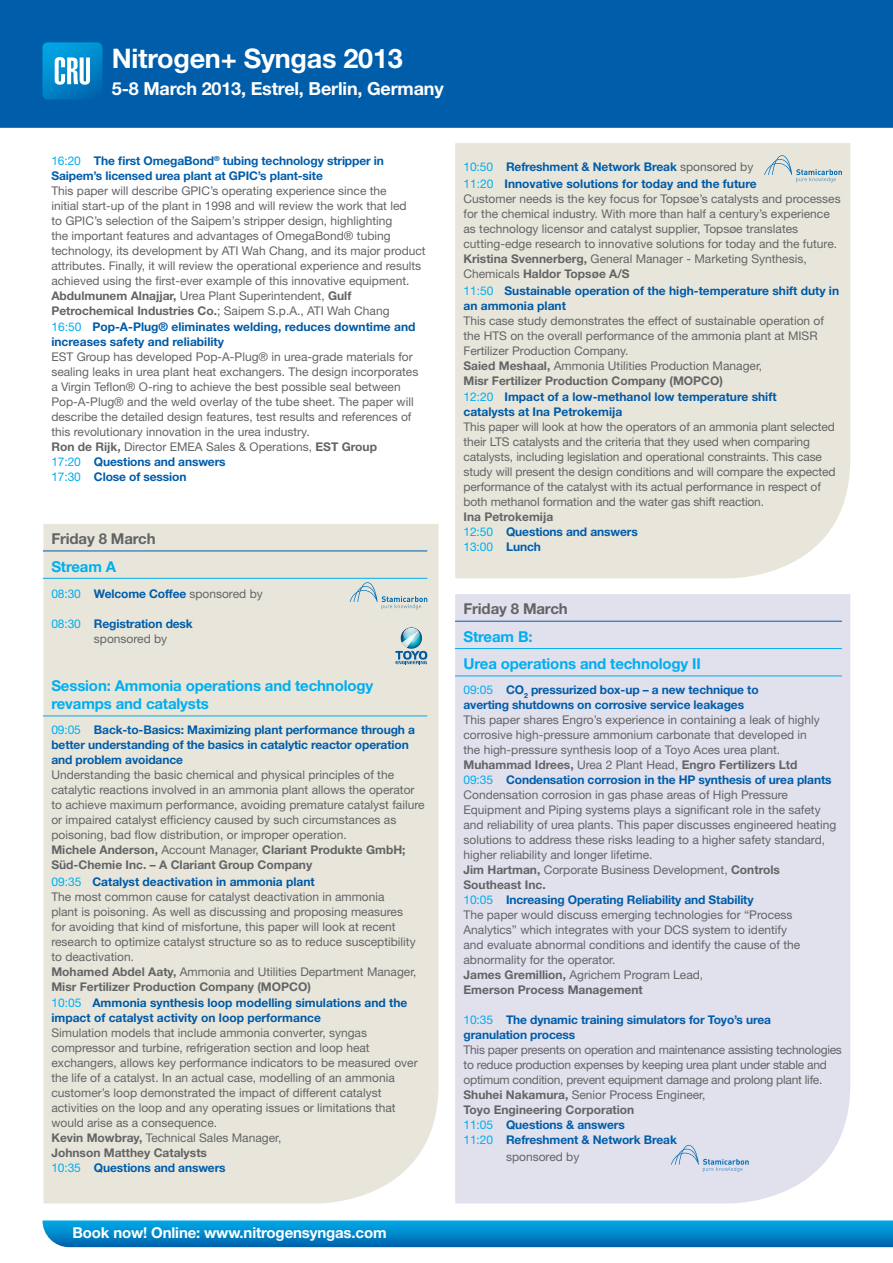
<style>
.page{position:relative;width:893px;height:1263px;background:#fff}
.page>*{position:absolute;margin:0;border:0;box-sizing:border-box;transform-origin:0 0}
.t1{font:700 27px "Helvetica Neue LT";letter-spacing:-.01em;color:#fff}
.t2{font:700 18px "Helvetica Neue LT";letter-spacing:-.01em;color:#fff}
.t3{font:700 15px/18px "Helvetica Neue LT";letter-spacing:-.01em;color:#00aeef}
.t4{font:700 15px "Helvetica Neue LT";letter-spacing:-.01em;color:#fff}
.t5{font:700 15px "Helvetica Neue LT";letter-spacing:-.01em;color:#636466}
.t6{font:12px/15px "Helvetica Neue LT";color:#636466}
.t7{font:700 12px/15px "Helvetica Neue LT";letter-spacing:-.01em;color:#005daa}
.t8{font:700 12px/15px "Helvetica Neue LT";color:#005aa6}
.t9{font:12px/15px "Helvetica Neue LT";letter-spacing:-.02em;color:#636466}
.s1{font-weight:400;color:#00aeef}
.s2{font-weight:700}
.s3{color:#00aeef}
.s4{font-weight:700;color:#005daa}
.s5{font-weight:400;color:#636466}
.s6{font-weight:700;color:#005aa6}
.s7{color:#005daa}
.s8{color:#636466}
</style>
<div class="page">
<svg style="left:43px;top:1220px;width:850px;height:27px;background:#0689cb"></svg>
<div style="left:0;top:0;width:893px;height:128px;background:#005daa"></div>
<div style="left:43px;top:524px;width:396px;height:679px;background:#e8e6db"></div>
<div style="left:455px;top:143px;width:395px;height:435px;background:#e8e6db"></div>
<div style="left:455px;top:594px;width:395px;height:609px;background:#e1e0ed"></div>
<svg style="left:43px;top:42px;width:59px;height:57px;background:#2f9dd3"></svg>
<hr style="left:43px;top:551px;width:384px;height:1px;background:#005daa">
<hr style="left:43px;top:578px;width:384px;height:1px;background:#00aeef">
<hr style="left:43px;top:715px;width:384px;height:1px;background:#00aeef">
<svg style="left:350px;top:582px;width:77px;height:27px;background:#d0d9d7"></svg>
<svg style="left:395px;top:627px;width:32px;height:37px"></svg>
<hr style="left:455px;top:621px;width:387px;height:1px;background:#005daa">
<hr style="left:455px;top:648px;width:387px;height:1px;background:#00aeef">
<hr style="left:455px;top:675px;width:387px;height:1px;background:#00aeef">
<svg style="left:764px;top:155px;width:78px;height:27px;background:#d0d9d7"></svg>
<svg style="left:671px;top:1145px;width:78px;height:27px;background:#cad4e7"></svg>
<h1 class="t1" style="left:112px;top:42px;width:292px">Nitrogen+ Syngas 2013</h1>
<h2 class="t2" style="left:112px;top:77px;width:333px">5-8 March 2013, Estrel, Berlin, Germany</h2>
<p class="t7" style="left:51px;top:153px;width:334px"><span class="s1">16:20</span> The first OmegaBond<sup>®</sup> tubing technology stripper in<br>Saipem’s licensed urea plant at GPIC’s plant-site</p>
<p class="t6" style="left:51px;top:183px;width:376px">This paper will describe GPIC’s operating experience since the<br>initial start-up of the plant in 1998 and will review the work that led<br>to GPIC’s selection of the Saipem’s stripper design, highlighting<br>the important features and advantages of OmegaBond® tubing technology, its development by ATI Wah Chang, and its major product attributes. Finally, it will review the operational experience and results achieved using the first-ever example of this innovative equipment.<br><span class="s2">Abdulmunem Alnajjar,</span> Urea Plant Superintendent, <span class="s2">Gulf Petrochemical Industries Co.</span>; Saipem S.p.A., ATI Wah Chang</p>
<p class="t8" style="left:51px;top:319px;width:366px"><span class="s1">16:50</span> Pop-A-Plug® eliminates welding, reduces downtime and increases safety and reliability</p>
<p class="t6" style="left:51px;top:349px;width:368px">EST Group has developed Pop-A-Plug® in urea-grade materials for sealing leaks in urea plant heat exchangers. The design incorporates a Virgin Teflon® O-ring to achieve the best possible seal between Pop-A-Plug® and the weld overlay of the tube sheet. The paper will describe the detailed design features, test results and references of this revolutionary innovation in the urea industry.<br><span class="s2">Ron de Rijk,</span> Director EMEA Sales &amp; Operations, <span class="s2">EST Group<br></span><span class="s3">17:20</span> <span class="s4">Questions and answers<br></span><span class="s3">17:30</span> <span class="s4">Close of session</span></p>
<p class="t5" style="left:51px;top:530px;width:106px">Friday 8 March</p>
<p class="t3" style="left:51px;top:557px;width:66px">Stream A</p>
<p class="t7" style="left:51px;top:586px;width:213px"><span class="s1">08:30</span> Welcome Coffee <span class="s5">sponsored by</span></p>
<p class="t7" style="left:94px;top:616px;width:100px;text-indent:-43px"><span class="s1">08:30</span> Registration desk <span class="s5">sponsored by</span></p>
<p class="t3" style="left:51px;top:676px;width:323px">Session: Ammonia operations and technology revamps and catalysts</p>
<p class="t7" style="left:51px;top:721px;width:365px"><span class="s1">09:05</span> Back-to-Basics: Maximizing plant performance through a better understanding of the basics in catalytic reactor operation and problem avoidance</p>
<p class="t6" style="left:51px;top:767px;width:375px">Understanding the basic chemical and physical principles of the catalytic reactions involved in an ammonia plant allows the operator to achieve maximum performance, avoiding premature catalyst failure or impaired catalyst efficiency caused by such circumstances as poisoning, bad flow distribution, or improper operation.<br><span class="s2">Michele Anderson,</span> Account Manager, <span class="s2">Clariant Produkte GmbH; Süd-Chemie Inc. – A Clariant Group Company</span></p>
<p class="t6" style="left:51px;top:874px;width:367px"><span class="s3">09:35</span> <span class="s6">Catalyst deactivation in ammonia plant<br></span>The most common cause for catalyst deactivation in ammonia<br>plant is poisoning. As well as discussing and proposing measures for avoiding that kind of misfortune, this paper will look at recent research to optimize catalyst structure so as to reduce susceptibility to deactivation.<br><span class="s2">Mohamed Abdel Aaty,</span> Ammonia and Utilities Department Manager, <span class="s2">Misr Fertilizer Production Company (MOPCO)</span></p>
<p class="t8" style="left:51px;top:995px;width:357px"><span class="s1">10:05</span> Ammonia synthesis loop modelling simulations and the impact of catalyst activity on loop performance</p>
<p class="t6" style="left:51px;top:1025px;width:368px">Simulation models that include ammonia converter, syngas compressor and turbine, refrigeration section and loop heat exchangers, allows key performance indicators to be measured over the life of a catalyst. In an actual case, modelling of an ammonia customer’s loop demonstrated the impact of different catalyst activities on the loop and any operating issues or limitations that would arise as a consequence.<br><span class="s2">Kevin Mowbray,</span> Technical Sales Manager,<br><span class="s2">Johnson Matthey Catalysts<br></span><span class="s3">10:35</span> <span class="s4">Questions and answers</span></p>
<p class="t4" style="left:72px;top:1223px;width:316px">Book now! Online: www.nitrogensyngas.com</p>
<p class="t8" style="left:463px;top:158px;width:295px;line-height:17.2px"><span class="s1">10:50</span> <span class="s7">Refreshment &amp; Network Break</span> <span class="s5">sponsored by<br></span><span class="s1">11:20</span> Innovative solutions for today and the future</p>
<p class="t6" style="left:463px;top:191px;width:379px">Customer needs is the key focus for Topsøe’s catalysts and processes for the chemical industry. With more than half a century’s experience as technology licensor and catalyst supplier, Topsøe translates cutting-edge research to innovative solutions for today and the future.<br><span class="s2">Kristina Svennerberg,</span> General Manager - Marketing Synthesis, Chemicals <span class="s2">Haldor Topsøe A/S</span></p>
<p class="t8" style="left:463px;top:283px;width:377px"><span class="s1">11:50</span> Sustainable operation of the high-temperature shift duty in an ammonia plant</p>
<p class="t6" style="left:463px;top:313px;width:362px">This case study demonstrates the effect of sustainable operation of the HTS on the overall performance of the ammonia plant at MISR Fertilizer Production Company.<br><span class="s2">Saied Meshaal,</span> Ammonia Utilities Production Manager,<br><span class="s2">Misr Fertilizer Production Company (MOPCO)</span></p>
<p class="t8" style="left:463px;top:389px;width:315px"><span class="s1">12:20</span> Impact of a low-methanol low temperature shift catalysts at Ina Petrokemija</p>
<p class="t6" style="left:463px;top:419px;width:374px">This paper will look at how the operators of an ammonia plant selected their LTS catalysts and the criteria that they used when comparing catalysts, including legislation and operational constraints. This case study will present the design conditions and will compare the expected performance of the catalyst with its actual performance in respect of both methanol formation and the water gas shift reaction.</p>
<p class="t7" style="left:463px;top:509px;width:176px"><span class="s8">Ina Petrokemija<br></span><span class="s1">12:50</span> Questions and answers<br><span class="s1">13:00</span> Lunch</p>
<p class="t5" style="left:463px;top:600px;width:106px">Friday 8 March</p>
<p class="t3" style="left:463px;top:622px;width:239px;line-height:27.3px">Stream B:<br>Urea operations and technology II</p>
<p class="t7" style="left:463px;top:681px;width:297px"><span class="s1">09:05</span> CO<sub>2</sub> pressurized box-up – a new technique to averting shutdowns on corrosive service leakages</p>
<p class="t6" style="left:463px;top:712px;width:374px">This paper shares Engro’s experience in containing a leak of highly corrosive high-pressure ammonium carbonate that developed in<br>the high-pressure synthesis loop of a Toyo Aces urea plant.<br><span class="s2">Muhammad Idrees,</span> Urea 2 Plant Head, <span class="s2">Engro Fertilizers Ltd<br></span><span class="s3">09:35</span> <span class="s4">Condensation corrosion in the HP synthesis of urea plants </span>Condensation corrosion in gas phase areas of High Pressure Equipment and Piping systems plays a significant role in the safety and reliability of urea plants. This paper discusses engineered heating solutions to address these risks leading to a higher safety standard, higher reliability and longer lifetime.<br><span class="s2">Jim Hartman,</span> Corporate Business Development, <span class="s2">Controls Southeast Inc.<br></span><span class="s3">10:05</span> <span class="s4">Increasing Operating Reliability and Stability<br></span>The paper would discuss emerging technologies for “Process Analytics” which integrates with your DCS system to identify<br>and evaluate abnormal conditions and identify the cause of the abnormality for the operator.<br><span class="s2">James Gremillion,</span> Agrichem Program Lead,<br><span class="s2">Emerson Process Management</span></p>
<p class="t7" style="left:463px;top:1011px;width:309px"><span class="s1">10:35</span> The dynamic training simulators for Toyo’s urea granulation process</p>
<p class="t9" style="left:463px;top:1042px;width:380px">This paper presents on operation and maintenance assisting technologies to reduce production expenses by keeping urea plant under stable and optimum condition, prevent equipment damage and prolong plant life.<br><span class="s2">Shuhei Nakamura,</span> Senior Process Engineer,<br><span class="s2">Toyo Engineering Corporation<br></span><span class="s3">11:05</span> <span class="s4">Questions &amp; answers<br></span><span class="s3">11:20</span> <span class="s4">Refreshment &amp; Network Break</span></p>
<p class="t6" style="left:506px;top:1149px;width:75px">sponsored by</p>
</div>
